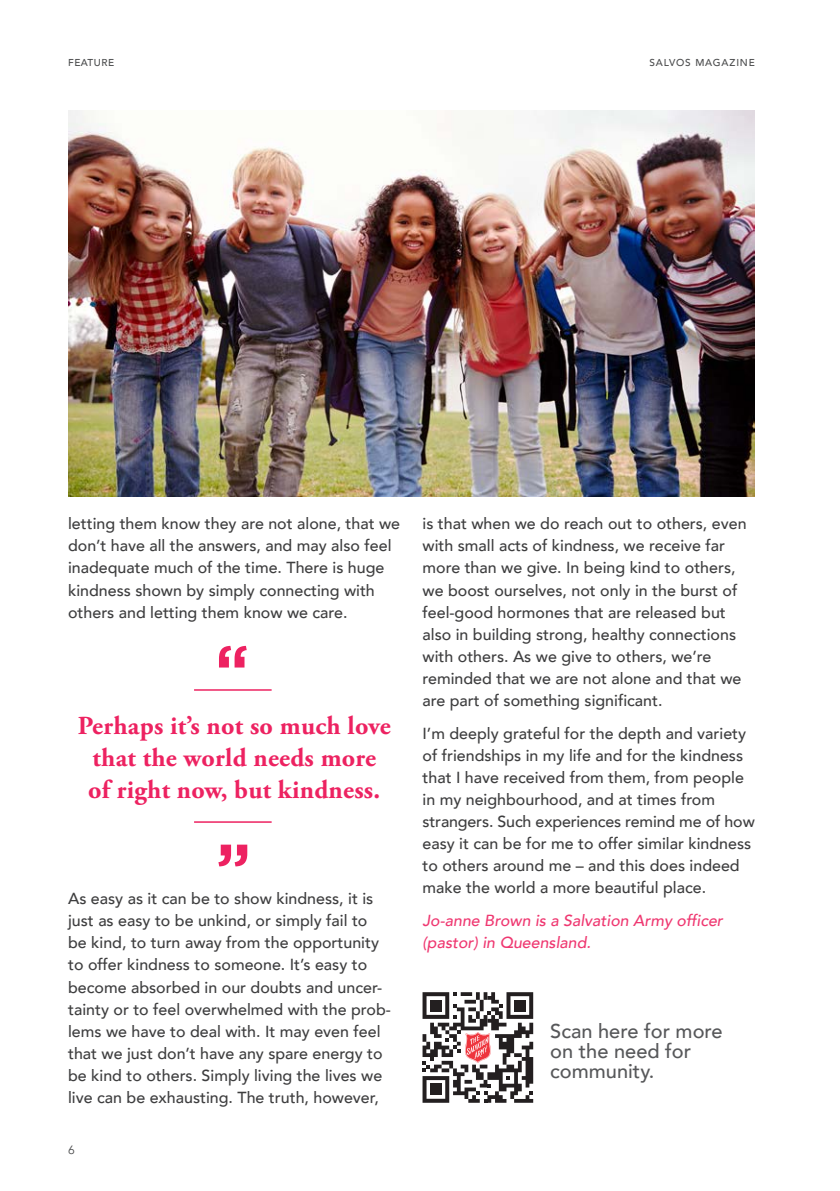
<style>
.page{position:relative;width:840px;height:1191px;background:#fff}
.page>*{position:absolute;margin:0;border:0;box-sizing:border-box;transform-origin:0 0}
.Pull_Quote_-_Grey{font:700 26px/32px "Adobe Garamond Pro";letter-spacing:.01em;color:#ed2261;text-align:center}
.Salvos_Subhead_no_ba{font:500 20px/20px "Avenir";color:#57585a}
.Salvos_Body{font:500 16px/22px "Avenir";color:#3e3e3f}
.Writer_Info_at_the{font:italic 500 16px/22px "Avenir";color:#ef3871}
.t1{font:12px "Avenir";color:#4b4c4d}
.Page_name_-_Left{font:500 10px "Avenir";letter-spacing:.08em;color:#4b4c4d}
.Page_name_-_Left-2{font:500 10px "Avenir";letter-spacing:.06em;color:#4b4c4d}
</style>
<div class="page">
<svg style="left:422px;top:992px;width:111px;height:110px"></svg>
<div style="left:430px;top:999px;width:11px;height:12px;background:#231f20"></div>
<div style="left:514px;top:999px;width:11px;height:12px;background:#231f20"></div>
<div style="left:430px;top:1083px;width:11px;height:12px;background:#231f20"></div>
<svg style="left:218px;top:844px;width:29px;height:22px"></svg>
<hr style="left:194px;top:821px;width:77px;height:1px;background:#ed2261">
<hr style="left:194px;top:689px;width:77px;height:1px;background:#ed2261">
<svg style="left:219px;top:646px;width:27px;height:21px"></svg>
<img style="left:68px;top:110px;width:686px;height:386px">
<p class="Page_name_-_Left-2" style="left:68px;top:54px;width:47px">FEATU RE</p>
<p class="Page_name_-_Left" style="left:649px;top:54px;width:107px">SALVOS MAGAZINE</p>
<p class="Salvos_Body" style="left:68px;top:512px;width:333px">letting them know they are not alone, that we don’t have all the answers, and may also feel inadequate much of the time. There is huge kindness shown by simply connecting with others and letting them know we care.</p>
<p class="Pull_Quote_-_Grey" style="left:78px;top:710px;width:314px">Perhaps it’s not so much love that the world needs more<br>of right now, but kindness.</p>
<p class="Salvos_Body" style="left:68px;top:887px;width:324px">As easy as it can be to show kindness, it is just as easy to be unkind, or simply fail to<br>be kind, to turn away from the opportunity to offer kindness to someone. It’s easy to become absorbed in our doubts and uncer&shy;tainty or to feel overwhelmed with the prob&shy;lems we have to deal with. It may even feel that we just don’t have any spare energy to be kind to others. Simply living the lives we live can be exhausting. The truth, however,</p>
<p class="t1" style="left:68px;top:1142px;width:8px">6</p>
<p class="Salvos_Body" style="left:422px;top:512px;width:325px">is that when we do reach out to others, even with small acts of kindness, we receive far more than we give. In being kind to others, we boost ourselves, not only in the burst of feel-good hormones that are released but also in building strong, healthy connections with others. As we give to others, we’re reminded that we are not alone and that we are part of something significant.</p>
<p class="Salvos_Body" style="left:422px;top:721px;width:333px">I’m deeply grateful for the depth and variety of friendships in my life and for the kindness that I have received from them, from people in my neighbourhood, and at times from strangers. Such experiences remind me of how easy it can be for me to offer similar kindness to others around me – and this does indeed make the world a more beautiful place.</p>
<p class="Writer_Info_at_the" style="left:422px;top:910px;width:302px">Jo-anne Brown is a Salvation Army officer (pastor) in Queensland.</p>
<p class="Salvos_Subhead_no_ba" style="left:550px;top:1019px;width:174px">Scan here for more on the need for community.</p>
</div>
